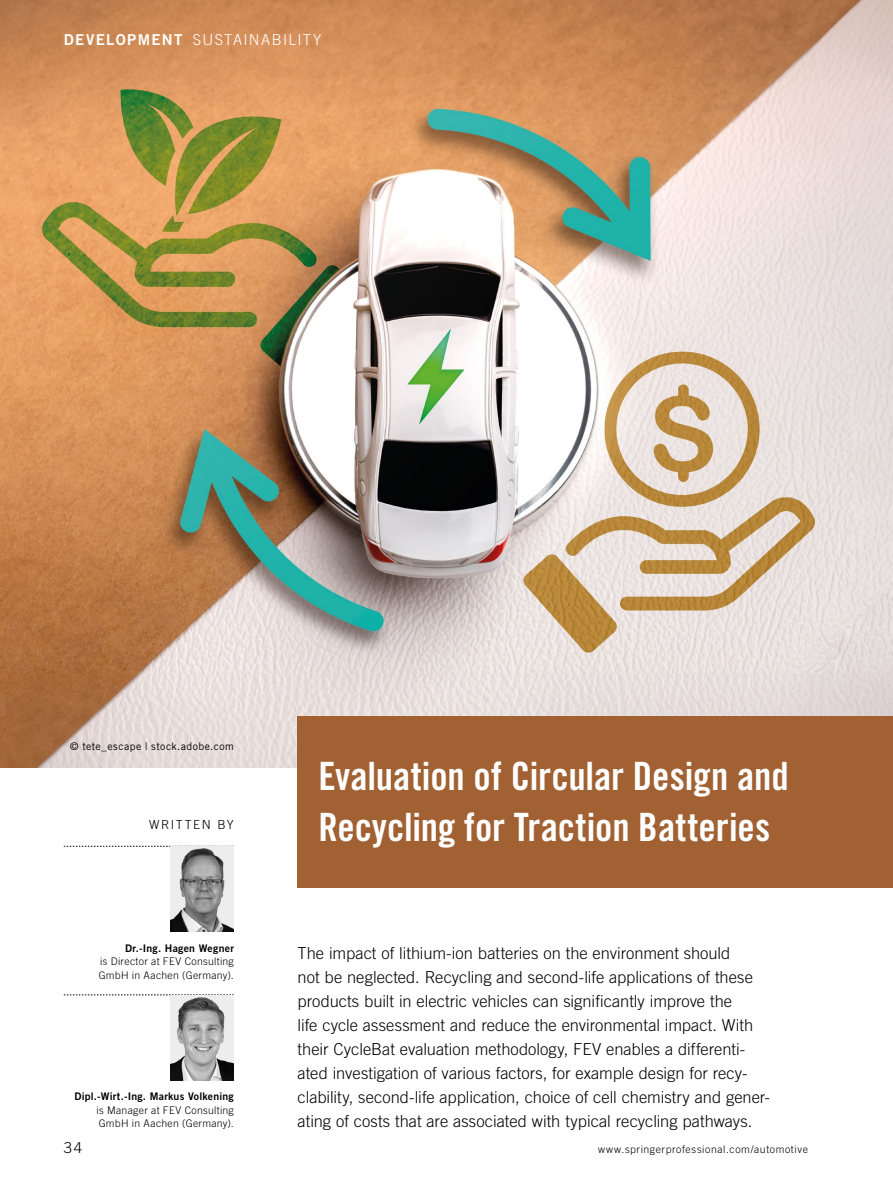
<style>
.page{position:relative;width:893px;height:1187px;background:#fff}
.page>*{position:absolute;margin:0;border:0;box-sizing:border-box;transform-origin:0 0}
.Title_x{font:39px/50.7px "Trade Gothic LT Std Bd Cn 20";color:#fff}
.Trailer_x{font:300 16.5px/24px "Trade Gothic LT Std";color:#000}
.t1{font:15px "Trade Gothic LT Std Bd 2";letter-spacing:.085em;color:#fff}
.t2{font:300 15px "Trade Gothic LT Std";color:#fff}
.t3{font:300 15px "Trade Gothic LT Std";color:#000}
.NoXML_Author_Heading{font:300 12.45px "Trade Gothic LT Std";letter-spacing:.125em;color:#000}
.Biography_x{font:300 10.5px/13.5px "Trade Gothic LT Std";letter-spacing:.03em;color:#000}
.Author_Name{font:10.5px "Trade Gothic LT Std Bd 2";letter-spacing:.025em;color:#000}
.Biography_x-2{font:300 10.5px "Trade Gothic LT Std";letter-spacing:.06em;color:#000}
.Image_Source_x{font:10.5px "Trade Gothic LT Std";letter-spacing:.04em;color:#000}
.s1{font-family:"Trade Gothic LT Std";font-weight:300}
</style>
<div class="page">
<img style="left:0;top:0;width:893px;height:767px">
<svg style="left:64px;top:846px;width:106px;height:1px"></svg>
<svg style="left:64px;top:994px;width:106px;height:1px"></svg>
<img style="left:170px;top:846px;width:64px;height:85px">
<img style="left:170px;top:994px;width:64px;height:86px">
<div style="left:298px;top:715px;width:595px;height:172px;background:#a16133"></div>
<p class="t1" style="left:64px;top:30px;width:161px">DEVELOPMENT <span class="s1">Sustainabi</span></p>
<p class="t2" style="left:288px;top:31px;width:18px">lity</p>
<p class="Image_Source_x" style="left:70px;top:740px;width:165px">© tete_escape | stock.adobe.com</p>
<p class="NoXML_Author_Heading" style="left:149px;top:817px;width:86px">WRITTEN BY</p>
<p class="Author_Name" style="left:125px;top:941px;width:110px">Dr.-Ing. Hagen Wegner</p>
<p class="Biography_x" style="left:99px;top:954px;width:137px">is Director at FEV Consulting<br>GmbH in Aachen (Germany).</p>
<p class="Author_Name" style="left:74px;top:1090px;width:161px">Dipl.-Wirt.-Ing. Markus Volkening</p>
<p class="Biography_x" style="left:97px;top:1103px;width:139px">is Manager at FEV Consulting<br>GmbH in Aachen (Germany).</p>
<p class="Title_x" style="left:318px;top:750px;width:472px">Evaluation of Circular Design and<br>Recycling for Traction Batteries</p>
<p class="Trailer_x" style="left:298px;top:941px;width:474px">The impact of lithium-ion batteries on the environment should<br>not be neglected. Recycling and second-life applications of these products built in electric vehicles can significantly improve the<br>life cycle assessment and reduce the environmental impact. With their CycleBat evaluation methodology, FEV enables a differenti&shy;ated investigation of various factors, for example design for recy&shy;clability, second-life application, choice of cell chemistry and gener&shy;ating of costs that are associated with typical recycling pathways.</p>
<p class="t3" style="left:64px;top:1138px;width:20px">34</p>
<p class="Biography_x-2" style="left:598px;top:1142px;width:211px">www.springerprofessional.com/automotive</p>
</div>
